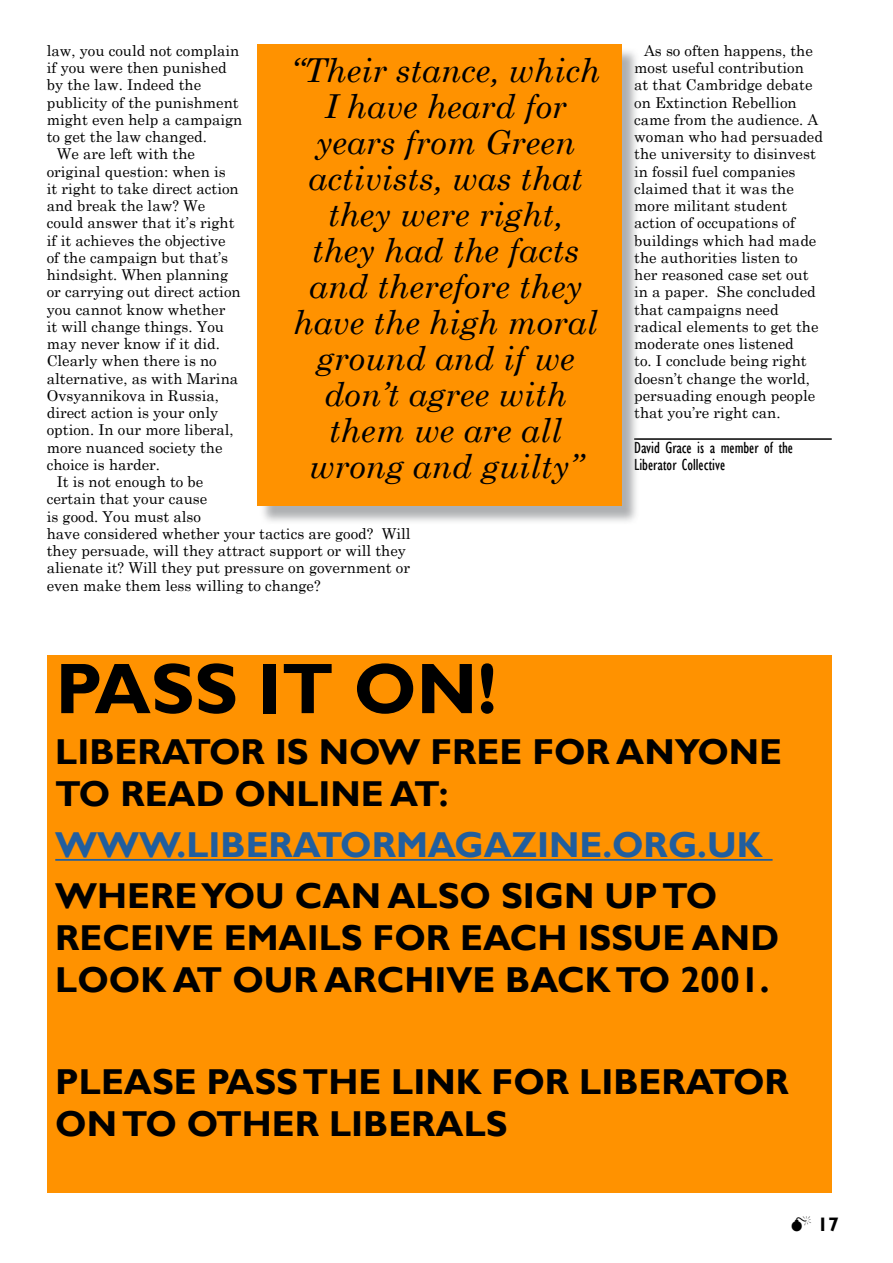
<style>
.page{position:relative;width:893px;height:1263px;background:#fff}
.page>*{position:absolute;margin:0;border:0;box-sizing:border-box;transform-origin:0 0}
.t1{font:700 72px "Gill Sans";color:#000}
.t2{font:700 36px/42px "Gill Sans";color:#000}
.t3{font:700 36px "Gill Sans";color:#215e9e}
.t4{font:italic 33px/36px "Century Schoolbook";color:#000;text-align:center}
.t5{font:700 19.5px "Gill Sans";color:#000}
.t6{font:condensed 16.5px/17.2px "Gill Sans";color:#000}
.t7{font:15px/17.2px "Century Schoolbook";color:#000}
</style>
<div class="page">
<hr style="left:634px;top:438px;width:198px;height:2px;background:#000">
<div style="left:259px;top:47px;width:381px;height:478px;background:#939598;opacity:.75"></div>
<div style="left:257px;top:45px;width:364px;height:461px;background:#ff9200"></div>
<div style="left:47px;top:655px;width:785px;height:538px;background:#ff9200"></div>
<hr style="left:55px;top:859px;width:718px;height:2px;background:#215e9e">
<p class="t7" style="left:47px;top:40px;width:194px">law, you could not complain</p>
<p class="t7" style="left:47px;top:58px;width:182px">if you were then punished</p>
<p class="t7" style="left:47px;top:75px;width:156px">by the law. Indeed the</p>
<p class="t7" style="left:47px;top:92px;width:193px">publicity of the punishment</p>
<p class="t7" style="left:47px;top:109px;width:197px">might even help a campaign</p>
<p class="t7" style="left:47px;top:127px;width:162px">to get the law changed.</p>
<p class="t7" style="left:57px;top:144px;width:140px">We are left with the</p>
<p class="t7" style="left:47px;top:161px;width:180px">original question: when is</p>
<p class="t7" style="left:47px;top:178px;width:193px">it right to take direct action</p>
<p class="t7" style="left:47px;top:196px;width:160px">and break the law? We</p>
<p class="t7" style="left:47px;top:213px;width:189px">could answer that it’s right</p>
<p class="t7" style="left:47px;top:230px;width:180px">if it achieves the objective</p>
<p class="t7" style="left:47px;top:247px;width:183px">of the campaign but that’s</p>
<p class="t7" style="left:47px;top:265px;width:183px">hindsight. When planning</p>
<p class="t7" style="left:47px;top:282px;width:195px">or carrying out direct action</p>
<p class="t7" style="left:47px;top:299px;width:180px">you cannot know whether</p>
<p class="t7" style="left:47px;top:316px;width:179px">it will change things. You</p>
<p class="t7" style="left:47px;top:334px;width:175px">may never know if it did.</p>
<p class="t7" style="left:47px;top:351px;width:172px">Clearly when there is no</p>
<p class="t7" style="left:47px;top:368px;width:193px">alternative, as with Marina</p>
<p class="t7" style="left:47px;top:385px;width:174px">Ovsyannikova in Russia,</p>
<p class="t7" style="left:47px;top:403px;width:173px">direct action is your only</p>
<p class="t7" style="left:47px;top:420px;width:188px">option. In our more liberal,</p>
<p class="t7" style="left:47px;top:437px;width:177px">more nuanced society the</p>
<p class="t7" style="left:47px;top:454px;width:115px">choice is harder.</p>
<p class="t7" style="left:57px;top:472px;width:148px">It is not enough to be</p>
<p class="t7" style="left:47px;top:489px;width:162px">certain that your cause</p>
<p class="t7" style="left:47px;top:506px;width:156px">is good. You must also</p>
<p class="t7" style="left:47px;top:523px;width:365px">have considered whether your tactics are good? Will</p>
<p class="t7" style="left:47px;top:541px;width:361px">they persuade, will they attract support or will they</p>
<p class="t7" style="left:47px;top:558px;width:365px">alienate it? Will they put pressure on government or</p>
<p class="t7" style="left:47px;top:575px;width:275px">even make them less willing to change?</p>
<h3 class="t4" style="left:291px;top:51px;width:311px">“Their stance, which<br>I have heard for years from Green activists, was that they were right,<br>they had the facts and therefore they have the high moral ground and if we don’t agree with them we are all wrong and guilty”</h3>
<p class="t7" style="left:634px;top:40px;width:190px;text-indent:10px">As so often happens, the most useful contribution<br>at that Cambridge debate on Extinction Rebellion came from the audience. A woman who had persuaded the university to disinvest in fossil fuel companies claimed that it was the more militant student action of occupations of buildings which had made the authorities listen to her reasoned case set out in a paper. She concluded that campaigns need radical elements to get the moderate ones listened<br>to. I conclude being right doesn’t change the world, persuading enough people that you’re right can.</p>
<p class="t6" style="left:634px;top:439px;width:160px">David Grace is a member of the<br>Liberator Collective</p>
<h1 class="t1" style="left:55px;top:645px;width:443px">PASS IT ON!</h1>
<h2 class="t2" style="left:55px;top:732px;width:728px">LIBERATOR IS NOW FREE FOR ANYONE<br>TO READ ONLINE AT:</h2>
<h2 class="t3" style="left:55px;top:823px;width:709px">WWW.LIBERATORMAGAZINE.ORG.UK</h2>
<h2 class="t2" style="left:55px;top:876px;width:725px">WHERE YOU CAN ALSO SIGN UP TO<br>RECEIVE EMAILS FOR EACH ISSUE AND<br>LOOK AT OUR ARCHIVE BACK TO 2001.</h2>
<h2 class="t2" style="left:55px;top:1062px;width:735px">PLEASE PASS THE LINK FOR LIBERATOR<br>ON TO OTHER LIBERALS</h2>
<h3 class="t5" style="left:817px;top:1213px;width:23px">17</h3>
</div>
